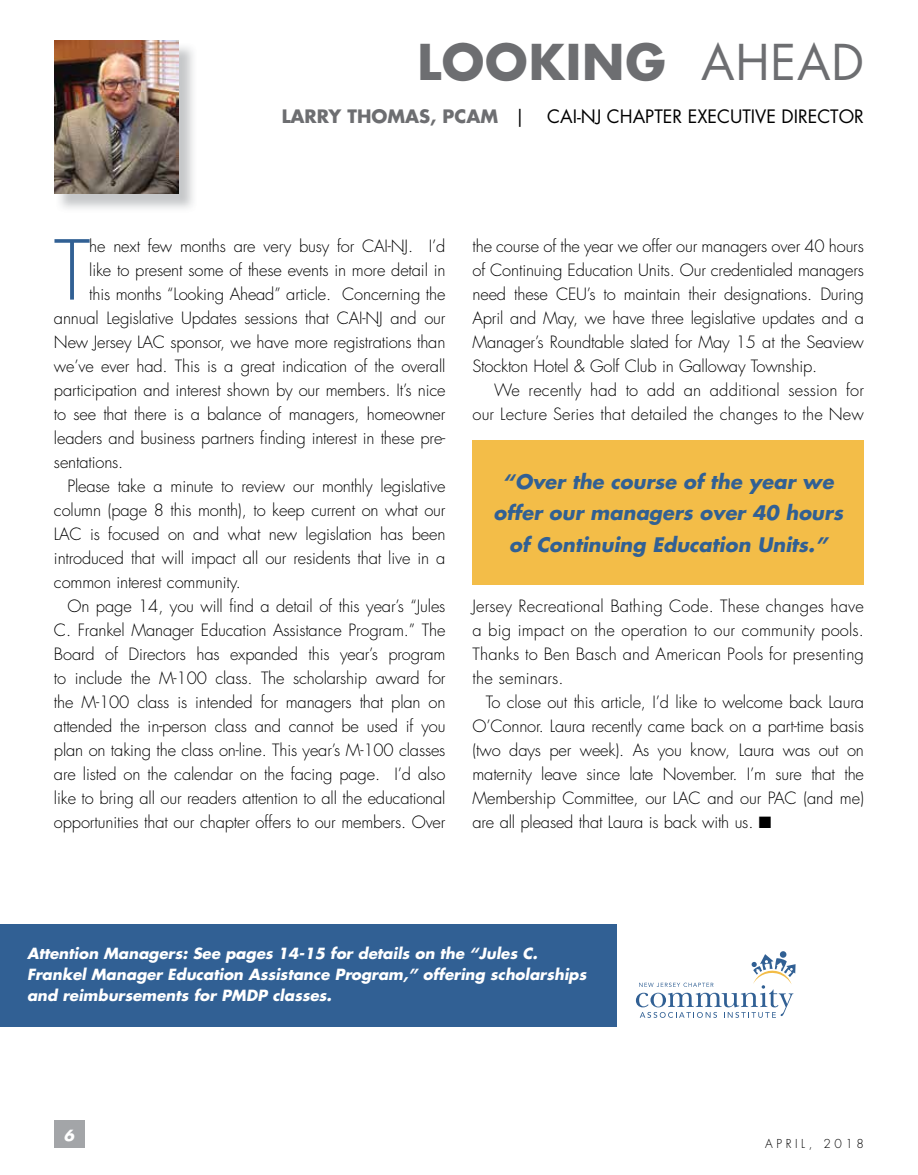
<style>
.page{position:relative;width:918px;height:1175px;background:#fff}
.page>*{position:absolute;margin:0;border:0;box-sizing:border-box;transform-origin:0 0}
.t1{font:300 80.1px "Futura Std";color:#316094}
.t2{font:700 48px "Futura Std";letter-spacing:.015em;color:#6d6e71}
.t3{font:italic 700 19.5px/31.5px "Futura Std";color:#316094;text-align:center}
.t4{font:18px "Futura Std";color:#000}
.t5{font:300 16.5px/24px "Futura Std";letter-spacing:-.01em;color:#000;text-align:justify}
.t6{font:300 16.5px/24px "Futura Std";letter-spacing:.01em;color:#000;text-align:right}
.t7{font:italic 700 15px/21px "Futura Std";color:#fff}
.t8{font:300 12px "Futura Std";letter-spacing:.3em;color:#000}
.s1{font-weight:400}
.s2{font-weight:700;color:#6d6e71}
</style>
<div class="page">
<div style="left:54px;top:1120px;width:30px;height:28px;background:#a3a5a8"></div>
<img style="left:59px;top:43px;width:134px;height:166px">
<img style="left:54px;top:41px;width:124px;height:153px">
<div style="left:472px;top:440px;width:392px;height:145px;background:#f3bd48"></div>
<div style="left:0;top:924px;width:617px;height:102px;background:#316094"></div>
<svg style="left:636px;top:951px;width:160px;height:66px"></svg>
<h2 class="t2" style="left:417px;top:30px;width:448px">LOOKING <span class="s1">AHEAD</span></h2>
<p class="t4" style="left:282px;top:105px;width:584px"><span class="s2">LARRY THOMAS, PCAM</span> | CAI-NJ CHAPTER EXECUTIVE DIRECTOR</p>
<h1 class="t1" style="left:54px;top:222px;width:38px">T</h1>
<p class="t5" style="left:89px;top:234px;width:358px">he next few months are very busy for CAI-NJ. I’d</p>
<p class="t5" style="left:89px;top:258px;width:358px">like to present some of these events in more detail in</p>
<p class="t5" style="left:89px;top:282px;width:358px">this months “Looking Ahead” article. Concerning the</p>
<p class="t5" style="left:54px;top:306px;width:393px">annual Legislative Updates sessions that CAI-NJ and our</p>
<p class="t5" style="left:54px;top:330px;width:393px">New Jersey LAC sponsor, we have more registrations than</p>
<p class="t5" style="left:54px;top:354px;width:393px">we’ve ever had. This is a great indication of the overall</p>
<p class="t5" style="left:54px;top:378px;width:393px">participation and interest shown by our members. It’s nice</p>
<p class="t5" style="left:54px;top:402px;width:393px">to see that there is a balance of managers, homeowner</p>
<p class="t5" style="left:54px;top:426px;width:393px">leaders and business partners finding interest in these pre-</p>
<p class="t5" style="left:54px;top:450px;width:71px">sentations.</p>
<p class="t5" style="left:67px;top:474px;width:379px">Please take a minute to review our monthly legislative</p>
<p class="t5" style="left:54px;top:498px;width:393px">column (page 8 this month), to keep current on what our</p>
<p class="t5" style="left:54px;top:522px;width:393px">LAC is focused on and what new legislation has been</p>
<p class="t5" style="left:54px;top:546px;width:393px">introduced that will impact all our residents that live in a</p>
<p class="t5" style="left:54px;top:570px;width:188px">common interest community.</p>
<p class="t5" style="left:67px;top:594px;width:380px">On page 14, you will find a detail of this year’s “Jules</p>
<p class="t5" style="left:54px;top:618px;width:393px">C. Frankel Manager Education Assistance Program.” The</p>
<p class="t5" style="left:54px;top:642px;width:393px">Board of Directors has expanded this year’s program</p>
<p class="t5" style="left:54px;top:666px;width:393px">to include the M-100 class. The scholarship award for</p>
<p class="t5" style="left:54px;top:690px;width:393px">the M-100 class is intended for managers that plan on</p>
<p class="t5" style="left:54px;top:714px;width:393px">attended the in-person class and cannot be used if you</p>
<p class="t5" style="left:54px;top:738px;width:393px">plan on taking the class on-line. This year’s M-100 classes</p>
<p class="t5" style="left:54px;top:762px;width:393px">are listed on the calendar on the facing page. I’d also</p>
<p class="t5" style="left:54px;top:786px;width:393px">like to bring all our readers attention to all the educational</p>
<p class="t5" style="left:54px;top:810px;width:393px">opportunities that our chapter offers to our members. Over</p>
<p class="t5" style="left:472px;top:234px;width:393px">the course of the year we offer our managers over 40 hours of Continuing Education Units. Our credentialed managers need these CEU’s to maintain their designations. During April and May, we have three legislative updates and a Manager’s Roundtable slated for May 15 at the Seaview Stockton Hotel &amp; Golf Club in Galloway Township.</p>
<p class="t6" style="left:472px;top:378px;width:393px">We recently had to add an additional session for our Lecture Series that detailed the changes to the New</p>
<p class="t3" style="left:493px;top:466px;width:351px">“Over the course of the year we offer our managers over 40 hours of Continuing Education Units.”</p>
<p class="t5" style="left:472px;top:594px;width:393px">Jersey Recreational Bathing Code. These changes have a big impact on the operation to our community pools.<br>Thanks to Ben Basch and American Pools for presenting the seminars.</p>
<p class="t5" style="left:472px;top:690px;width:393px;text-indent:13px">To close out this article, I’d like to welcome back Laura O’Connor. Laura recently came back on a part-time basis (two days per week). As you know, Laura was out on maternity leave since late November. I’m sure that the Membership Committee, our LAC and our PAC (and me) are all pleased that Laura is back with us. ■</p>
<p class="t7" style="left:27px;top:943px;width:561px">Attention Managers: See pages 14-15 for details on the “Jules C.<br>Frankel Manager Education Assistance Program,” offering scholarships and reimbursements for PMDP classes.</p>
<p class="t7" style="left:64px;top:1124px;width:12px">6</p>
<p class="t8" style="left:765px;top:1136px;width:100px">APRIL, 2018</p>
</div>
